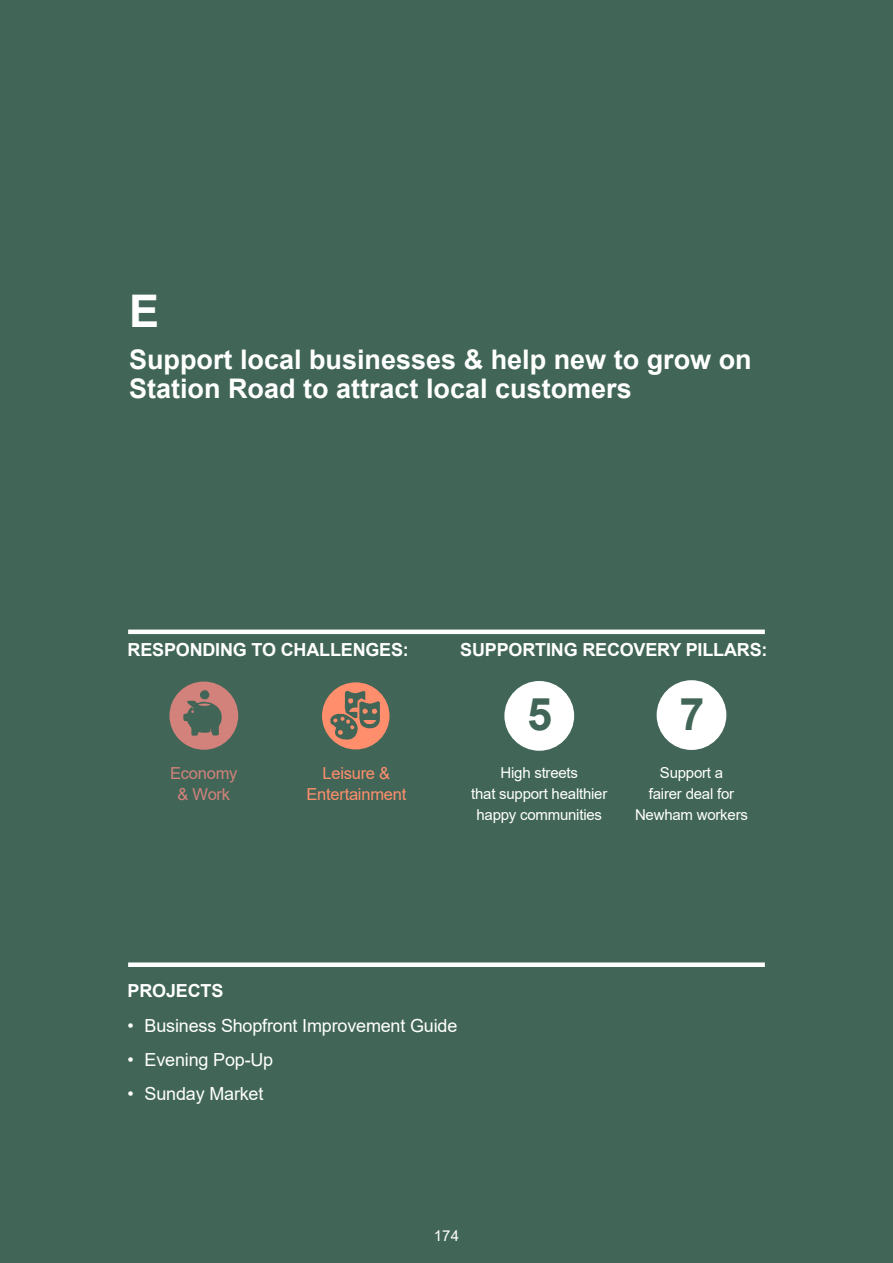
<style>
.page{position:relative;width:893px;height:1263px;background:#416657}
.page>*{position:absolute;margin:0;border:0;box-sizing:border-box;transform-origin:0 0}
.t1{font:700 45px "Arial";color:#416657}
.t2{font:700 45px "Arial";color:#fff}
.t3{font:700 27px/29.1px "Arial";color:#fff}
.t4{font:18px "Arial";letter-spacing:-.01em;color:#fff}
.t5{font:700 18px "Arial";letter-spacing:-.01em;color:#fff}
.t6{font:16.5px/21px "Arial";letter-spacing:-.015em;color:#ff8e6c;text-align:center}
.t7{font:16.5px/21px "Arial";letter-spacing:-.015em;color:#d2827b;text-align:center}
.t8{font:15px/21px "Arial";letter-spacing:-.015em;color:#fff;text-align:center}
</style>
<div class="page">
<div style="left:128px;top:629px;width:637px;height:5px;background:#fff"></div>
<div style="left:128px;top:962px;width:637px;height:5px;background:#fff"></div>
<svg style="left:322px;top:682px;width:67px;height:67px"></svg>
<svg style="left:169px;top:681px;width:69px;height:69px"></svg>
<div style="left:657px;top:680px;width:69px;height:70px;background:#fff;border-radius:50%"></div>
<div style="left:504px;top:681px;width:70px;height:70px;background:#fff;border-radius:50%"></div>
<h1 class="t2" style="left:129px;top:280px;width:32px">E</h1>
<h2 class="t3" style="left:129px;top:346px;width:624px">Support local businesses &amp; help new to grow on<br>Station Road to attract local customers</h2>
<p class="t5" style="left:128px;top:637px;width:283px">RESPONDING TO CHALLENGES:</p>
<p class="t5" style="left:460px;top:637px;width:309px">SUPPORTING RECOVERY PILLARS:</p>
<p class="t7" style="left:170px;top:762px;width:69px">Economy &amp; Work</p>
<p class="t6" style="left:307px;top:762px;width:101px">Leisure &amp;<br>Entertainment</p>
<h1 class="t1" style="left:527px;top:683px;width:27px">5</h1>
<p class="t8" style="left:471px;top:762px;width:138px">High streets<br>that support healthier happy communities</p>
<h1 class="t1" style="left:679px;top:683px;width:27px">7</h1>
<p class="t8" style="left:635px;top:762px;width:114px">Support a<br>fairer deal for<br>Newham workers</p>
<p class="t5" style="left:128px;top:978px;width:97px">PROJECTS</p>
<p class="t4" style="left:128px;top:1013px;width:331px">• Business Shopfront Improvement Guide</p>
<p class="t4" style="left:128px;top:1047px;width:147px">• Evening Pop-Up</p>
<p class="t4" style="left:128px;top:1081px;width:137px">• Sunday Market</p>
<p class="t8" style="left:434px;top:1225px;width:27px">174</p>
</div>
